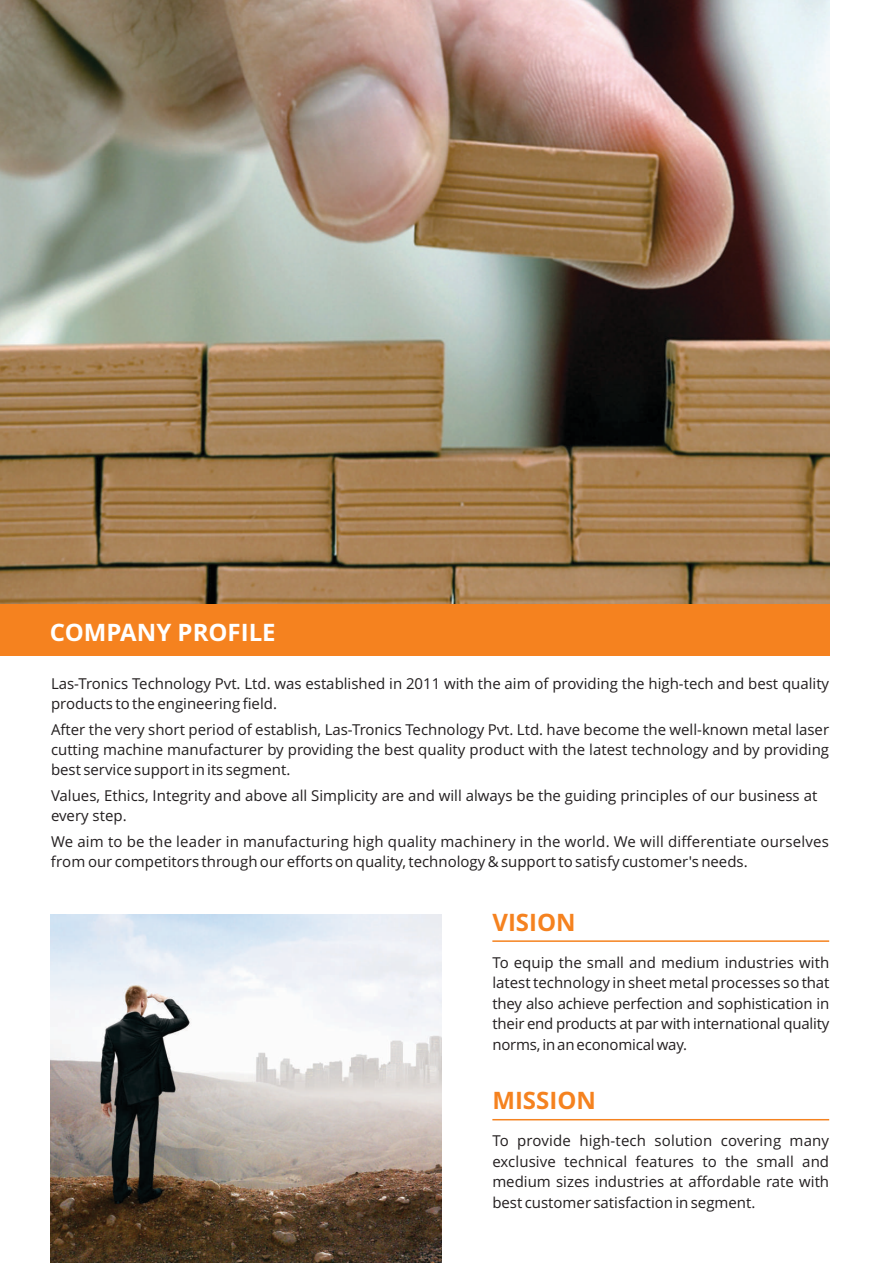
<style>
.page{position:relative;width:893px;height:1263px;background:#fff}
.page>*{position:absolute;margin:0;border:0;box-sizing:border-box;transform-origin:0 0}
.t1{font:700 24px "Open Sans";color:#fff}
.t2{font:700 24px "Open Sans";color:#f5821f}
.t3{font:15px/20.4px "Open Sans";color:#231f20}
</style>
<div class="page">
<img style="left:0;top:0;width:829px;height:604px">
<img style="left:50px;top:915px;width:391px;height:348px">
<div style="left:0;top:604px;width:829px;height:51px;background:#f5821f"></div>
<hr style="left:492px;top:940px;width:337px;height:2px;background:#f5821f">
<hr style="left:492px;top:1119px;width:337px;height:1px;background:#f5821f">
<h1 class="t1" style="left:50px;top:622px;width:227px">COMPANY PROFILE</h1>
<p class="t3" style="left:51px;top:674px;width:780px">Las-Tronics Technology Pvt. Ltd. was established in 2011 with the aim of providing the high-tech and best quality products to the engineering field.</p>
<p class="t3" style="left:51px;top:720px;width:780px;text-align:justify">After the very short period of establish, Las-Tronics Technology Pvt. Ltd. have become the well-known metal laser cutting machine manufacturer by providing the best quality product with the latest technology and by providing best service support in its segment.</p>
<p class="t3" style="left:51px;top:787px;width:768px">Values, Ethics, Integrity and above all Simplicity are and will always be the guiding principles of our business at every step.</p>
<p class="t3" style="left:51px;top:833px;width:779px">We aim to be the leader in manufacturing high quality machinery in the world. We will differentiate ourselves from our competitors through our efforts on quality, technology &amp; support to satisfy customer's needs.</p>
<h1 class="t2" style="left:492px;top:912px;width:85px">VISION</h1>
<p class="t3" style="left:492px;top:954px;width:338px;text-align:justify">To equip the small and medium industries with latest technology in sheet metal processes so that they also achieve perfection and sophistication in their end products at par with international quality norms, inaneconomicalway.</p>
<h1 class="t2" style="left:492px;top:1091px;width:105px">MISSION</h1>
<p class="t3" style="left:492px;top:1132px;width:338px;text-align:justify">To provide high-tech solution covering many exclusive technical features to the small and medium sizes industries at affordable rate with best customer satisfaction in segment.</p>
</div>
